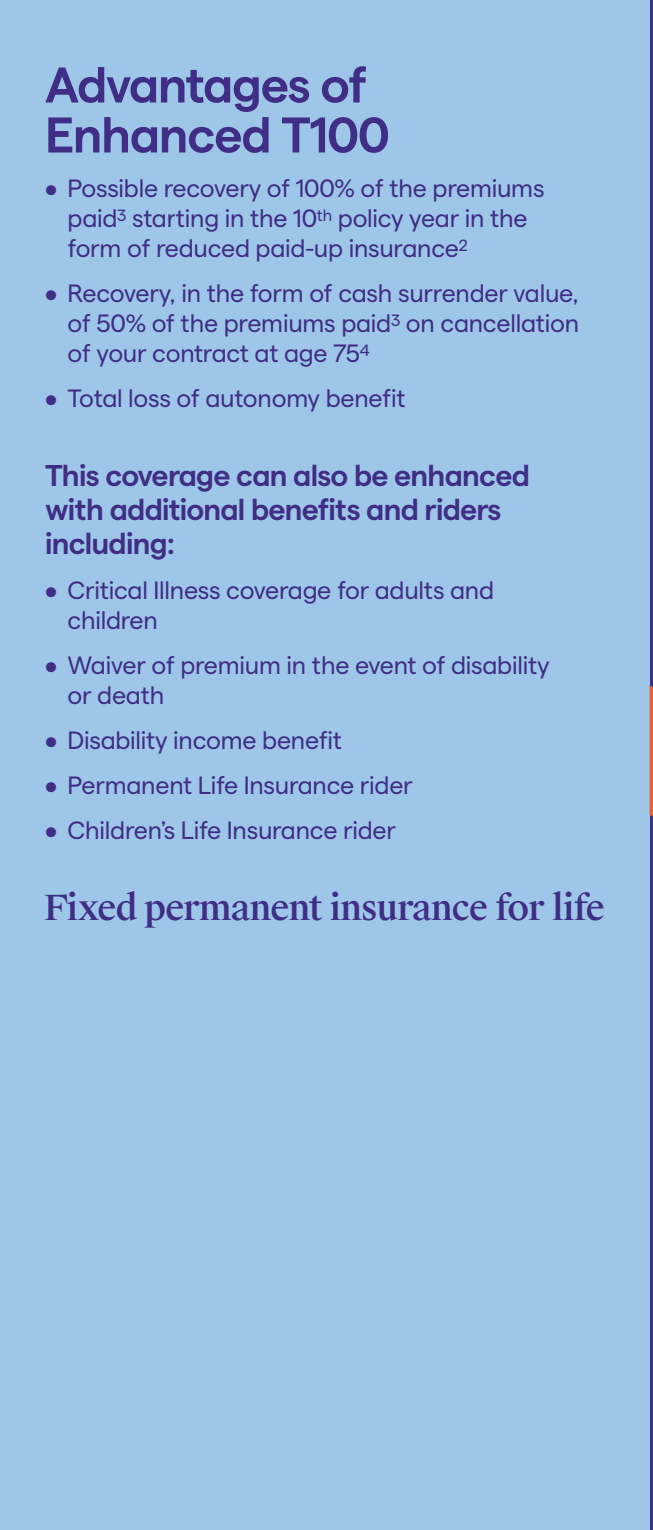
<style>
.page{position:relative;width:653px;height:1530px;background:#fff}
.page>*{position:absolute;margin:0;border:0;box-sizing:border-box;transform-origin:0 0}
.t1{font:600 50px/50px "Matter";letter-spacing:-.025em;color:#402d85}
.t2{font:500 35px "Suisse Works";letter-spacing:-.025em;color:#402d85}
.t3{font:600 30px/33.8px "Matter";letter-spacing:-.025em;color:#402d85}
.t4{font:25px/30px "Matter";letter-spacing:-.01em;color:#402d85}
</style>
<div class="page">
<div style="left:0;top:0;width:649px;height:1530px;background:#9dc6e8"></div>
<svg style="left:649px;top:0;width:3px;height:1530px;background:#69619e"></svg>
<h1 class="t1" style="left:45px;top:56px;width:346px">Advantages of<br>Enhanced T100</h1>
<p class="t4" style="left:68px;top:172px;width:478px;text-indent:-22px">• Possible recovery of 100% of the premiums paid<sup>3</sup> starting in the 10<sup>th</sup> policy year in the form of reduced paid-up insurance<sup>2</sup></p>
<p class="t4" style="left:68px;top:277px;width:512px;text-align:justify;text-indent:-22px">• Recovery, in the form of cash surrender value, of 50% of the premiums paid<sup>3</sup> on cancellation of your contract at age 75<sup>4</sup></p>
<p class="t4" style="left:45px;top:382px;width:362px">• Total loss of autonomy benefit</p>
<p class="t3" style="left:45px;top:456px;width:486px">This coverage can also be enhanced with additional benefits and riders including:</p>
<p class="t4" style="left:68px;top:573px;width:427px;text-indent:-22px">• Critical Illness coverage for adults and children</p>
<p class="t4" style="left:68px;top:648px;width:483px;text-indent:-22px">• Waiver of premium in the event of disability or death</p>
<p class="t4" style="left:45px;top:723px;width:298px">• Disability income benefit</p>
<p class="t4" style="left:45px;top:768px;width:369px">• Permanent Life Insurance rider</p>
<p class="t4" style="left:45px;top:813px;width:352px">• Children’s Life Insurance rider</p>
<h2 class="t2" style="left:44px;top:886px;width:562px">Fixed permanent insurance for life</h2>
</div>
